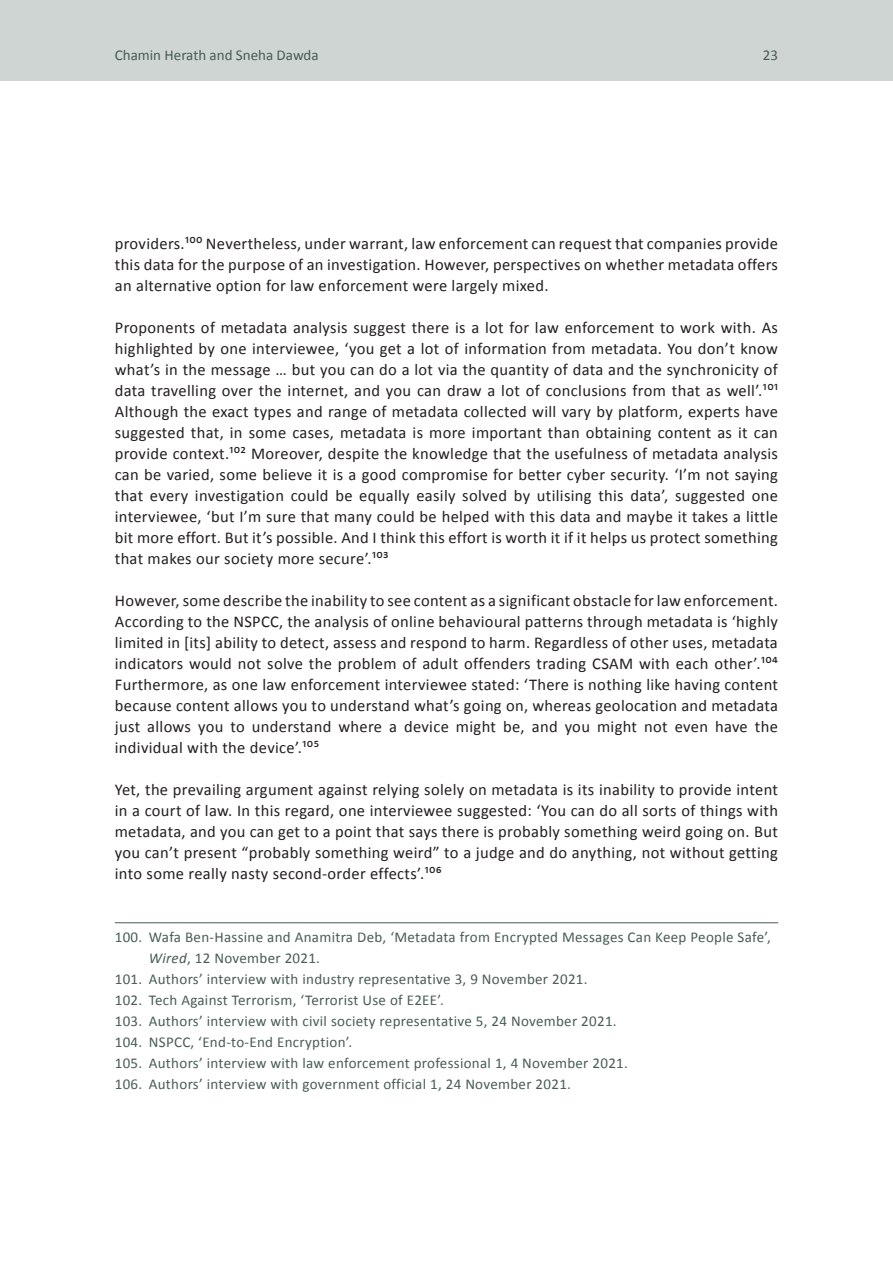
<style>
.page{position:relative;width:893px;height:1263px;background:#fff}
.page>*{position:absolute;margin:0;border:0;box-sizing:border-box;transform-origin:0 0}
.t1{font:16.5px/21px "Calibri";letter-spacing:.02em;color:#231f20;text-align:justify}
.Footnote_text{font:15px/21px "Calibri";letter-spacing:.02em;color:#495c56}
.Footnote_text-2{font:15px "Calibri";color:#495c56}
.s1{font-style:italic}
</style>
<div class="page">
<div style="left:0;top:0;width:893px;height:81px;background:#cfd5d3"></div>
<hr style="left:115px;top:922px;width:663px;height:1px;background:#495c56">
<p class="Footnote_text-2" style="left:115px;top:44px;width:205px">Chamin Herath and Sneha Dawda</p>
<p class="Footnote_text" style="left:763px;top:44px;width:17px">23</p>
<p class="t1" style="left:115px;top:232px;width:665px">providers.100 Nevertheless, under warrant, law enforcement can request that companies provide this data for the purpose of an investigation. However, perspectives on whether metadata offers an alternative option for law enforcement were largely mixed.</p>
<p class="t1" style="left:115px;top:316px;width:665px">Proponents of metadata analysis suggest there is a lot for law enforcement to work with. As highlighted by one interviewee, ‘you get a lot of information from metadata. You don’t know what’s in the message … but you can do a lot via the quantity of data and the synchronicity of data travelling over the internet, and you can draw a lot of conclusions from that as well’.101<br>Although the exact types and range of metadata collected will vary by platform, experts have suggested that, in some cases, metadata is more important than obtaining content as it can provide context.102 Moreover, despite the knowledge that the usefulness of metadata analysis can be varied, some believe it is a good compromise for better cyber security. ‘I’m not saying that every investigation could be equally easily solved by utilising this data’, suggested one interviewee, ‘but I’m sure that many could be helped with this data and maybe it takes a little bit more effort. But it’s possible. And I think this effort is worth it if it helps us protect something that makes our society more secure’.103</p>
<p class="t1" style="left:115px;top:589px;width:665px">However, some describe the inability to see content as a significant obstacle for law enforcement.<br>According to the NSPCC, the analysis of online behavioural patterns through metadata is ‘highly limited in [its] ability to detect, assess and respond to harm. Regardless of other uses, metadata indicators would not solve the problem of adult offenders trading CSAM with each other’.104<br>Furthermore, as one law enforcement interviewee stated: ‘There is nothing like having content because content allows you to understand what’s going on, whereas geolocation and metadata just allows you to understand where a device might be, and you might not even have the individual with the device’.105</p>
<p class="t1" style="left:115px;top:778px;width:665px">Yet, the prevailing argument against relying solely on metadata is its inability to provide intent in a court of law. In this regard, one interviewee suggested: ‘You can do all sorts of things with metadata, and you can get to a point that says there is probably something weird going on. But you can’t present “probably something weird” to a judge and do anything, not without getting into some really nasty second-order effects’.106</p>
<p class="Footnote_text" style="left:149px;top:926px;width:623px;text-indent:-34px">100. Wafa Ben-Hassine and Anamitra Deb, ‘Metadata from Encrypted Messages Can Keep People Safe’,<br><span class="s1">Wired</span>, 12 November 2021.</p>
<p class="Footnote_text" style="left:115px;top:968px;width:474px">101. Authors’ interview with industry representative 3, 9 November 2021.</p>
<p class="Footnote_text" style="left:115px;top:989px;width:331px">102. Tech Against Terrorism, ‘Terrorist Use of E2EE’.</p>
<p class="Footnote_text" style="left:115px;top:1010px;width:503px">103. Authors’ interview with civil society representative 5, 24 November 2021.</p>
<p class="Footnote_text" style="left:115px;top:1031px;width:239px">104. NSPCC, ‘End-to-End Encryption’.</p>
<p class="Footnote_text" style="left:115px;top:1052px;width:515px">105. Authors’ interview with law enforcement professional 1, 4 November 2021.</p>
<p class="Footnote_text" style="left:115px;top:1073px;width:458px">106. Authors’ interview with government official 1, 24 November 2021.</p>
</div>
